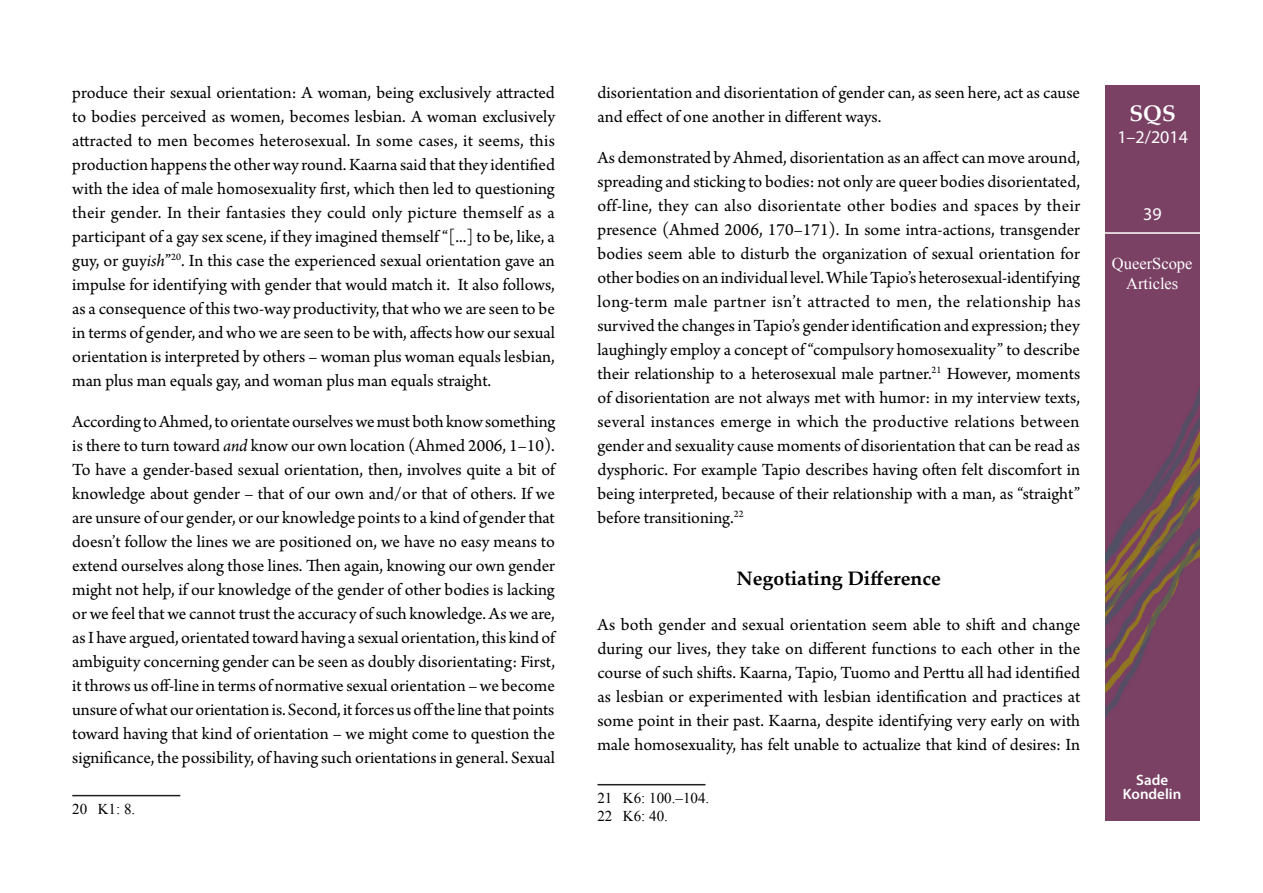
<style>
.page{position:relative;width:1263px;height:893px;background:#fff}
.page>*{position:absolute;margin:0;border:0;box-sizing:border-box;transform-origin:0 0}
.t1{font:700 22.5px "Palatino Linotype";color:#fff}
.Väliotsikko_1{font:700 19.5px "Palatino Linotype";color:#000}
.Leipateksti_enkku-no{font:18px/24px "Arno Pro";color:#000;text-align:justify}
.t2{font:18px "Myriad Pro";color:#fff}
.t3{font:16.5px/19.8px "Times New Roman";color:#fff;text-align:center}
.Alaviitteet{font:15px "Times New Roman";color:#000}
.t4{font:600 15px/13.5px "Myriad Pro";color:#fff;text-align:center}
.s1{font-style:italic}
</style>
<div class="page">
<img style="left:1106px;top:85px;width:93px;height:736px">
<hr style="left:1101px;top:232px;width:103px;height:2px;background:#fff">
<hr style="left:72px;top:795px;width:108px;height:1px;background:#231f20">
<hr style="left:597px;top:784px;width:108px;height:1px;background:#231f20">
<p class="Leipateksti_enkku-no" style="left:72px;top:81px;width:484px">produce their sexual orientation: A woman, being exclusively attracted to bodies perceived as women, becomes lesbian. A woman exclusively attracted to men becomes heterosexual. In some cases, it seems, this production happens the other way round. Kaarna said that they identified with the idea of male homosexuality first, which then led to questioning their gender. In their fantasies they could only picture themself as a participant of a gay sex scene, if they imagined themself “[...] to be, like, a guy, or guy<span class="s1">ish</span>”<sup>20</sup>. In this case the experienced sexual orientation gave an impulse for identifying with gender that would match it. It also follows, as a consequence of this two-way productivity, that who we are seen to be in terms of gender, and who we are seen to be with, affects how our sexual orientation is interpreted by others – woman plus woman equals lesbian, man plus man equals gay, and woman plus man equals straight.</p>
<p class="Leipateksti_enkku-no" style="left:72px;top:410px;width:484px">According to Ahmed, to orientate ourselves we must both know something is there to turn toward <span class="s1">and</span> know our own location (Ahmed 2006, 1–10).<br>To have a gender-based sexual orientation, then, involves quite a bit of knowledge about gender – that of our own and/or that of others. If we are unsure of our gender, or our knowledge points to a kind of gender that doesn’t follow the lines we are positioned on, we have no easy means to extend ourselves along those lines. Then again, knowing our own gender might not help, if our knowledge of the gender of other bodies is lacking or we feel that we cannot trust the accuracy of such knowledge. As we are, as I have argued, orientated toward having a sexual orientation, this kind of ambiguity concerning gender can be seen as doubly disorientating: First, it throws us off-line in terms of normative sexual orientation – we become unsure of what our orientation is. Second, it forces us off the line that points toward having that kind of orientation – we might come to question the significance, the possibility, of having such orientations in general. Sexual</p>
<p class="Alaviitteet" style="left:72px;top:798px;width:65px">20 K1: 8.</p>
<p class="Leipateksti_enkku-no" style="left:597px;top:81px;width:484px">disorientation and disorientation of gender can, as seen here, act as cause and effect of one another in different ways.</p>
<p class="Leipateksti_enkku-no" style="left:597px;top:146px;width:485px">As demonstrated by Ahmed, disorientation as an affect can move around, spreading and sticking to bodies: not only are queer bodies disorientated, off-line, they can also disorientate other bodies and spaces by their presence (Ahmed 2006, 170–171). In some intra-actions, transgender bodies seem able to disturb the organization of sexual orientation for other bodies on an individual level. While Tapio’s heterosexual-identifying long-term male partner isn’t attracted to men, the relationship has survived the changes in Tapio’s gender identification and expression; they laughingly employ a concept of “compulsory homosexuality” to describe their relationship to a heterosexual male partner.<sup>21</sup> However, moments of disorientation are not always met with humor: in my interview texts, several instances emerge in which the productive relations between gender and sexuality cause moments of disorientation that can be read as dysphoric. For example Tapio describes having often felt discomfort in being interpreted, because of their relationship with a man, as “straight” before transitioning.<sup>22</sup></p>
<p class="Väliotsikko_1" style="left:737px;top:564px;width:206px">Negotiating Difference</p>
<p class="Leipateksti_enkku-no" style="left:597px;top:614px;width:485px">As both gender and sexual orientation seem able to shift and change during our lives, they take on different functions to each other in the course of such shifts. Kaarna, Tapio, Tuomo and Perttu all had identified as lesbian or experimented with lesbian identification and practices at some point in their past. Kaarna, despite identifying very early on with male homosexuality, has felt unable to actualize that kind of desires: In</p>
<p class="Alaviitteet" style="left:597px;top:788px;width:113px">21 K6: 100.–104.</p>
<p class="Alaviitteet" style="left:597px;top:806px;width:72px">22 K6: 40.</p>
<p class="t1" style="left:1129px;top:98px;width:48px">SQS</p>
<p class="t2" style="left:1117px;top:126px;width:72px">1–2/2014</p>
<p class="t2" style="left:1143px;top:203px;width:20px">39</p>
<p class="t3" style="left:1112px;top:253px;width:82px">QueerScope<br>Articles</p>
<p class="t4" style="left:1123px;top:773px;width:60px">Sade<br>Kondelin</p>
</div>
